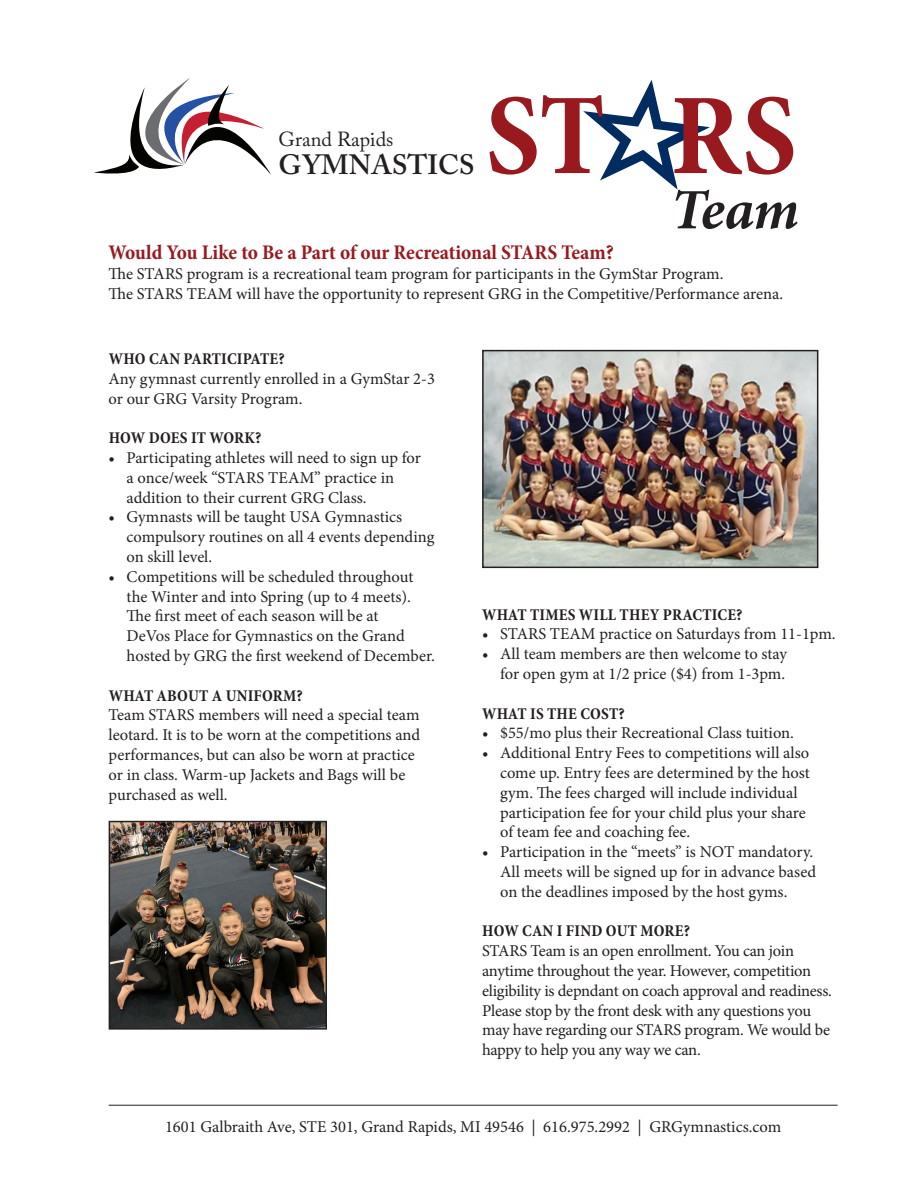
<style>
.page{position:relative;width:918px;height:1188px;background:#fff}
.page>*{position:absolute;margin:0;border:0;box-sizing:border-box;transform-origin:0 0}
.t1{font:italic 700 57.15px "Minion Pro";color:#231f20}
.t2{font:600 27.75px "Adobe Caslon Pro";color:#231f20}
.t3{font:700 condensed 21px "Minion Pro";letter-spacing:-.005em;color:#981a1e}
.t4{font:20.25px "Adobe Caslon Pro";color:#231f20}
.bullet{font:16.5px/19.8px "Minion Pro";letter-spacing:-.005em;color:#231f20}
.t5{font:700 condensed 16.5px "Minion Pro";letter-spacing:.01em;color:#231f20}
</style>
<div class="page">
<svg style="left:490px;top:80px;width:303px;height:110px"></svg>
<svg style="left:94px;top:78px;width:177px;height:97px"></svg>
<img style="left:485px;top:353px;width:330px;height:212px">
<div style="left:482px;top:350px;width:336px;height:218px;border:2px solid #231f20"></div>
<img style="left:112px;top:824px;width:212px;height:203px">
<div style="left:109px;top:821px;width:218px;height:209px;border:2px solid #231f20"></div>
<hr style="left:109px;top:1105px;width:729px;height:1px;background:#231f20">
<p class="t4" style="left:279px;top:127px;width:116px">Grand Rapids</p>
<h2 class="t2" style="left:279px;top:148px;width:197px">GYMNASTICS</h2>
<p class="t1" style="left:671px;top:169px;width:130px">Team</p>
<p class="t3" style="left:109px;top:238px;width:507px">Would You Like to Be a Part of our Recreational STARS Team?</p>
<p class="bullet" style="left:109px;top:264px;width:676px">The STARS program is a recreational team program for participants in the GymStar Program.<br>The STARS TEAM will have the opportunity to represent GRG in the Competitive/Performance arena.</p>
<p class="t5" style="left:109px;top:347px;width:178px">WHO CAN PARTICIPATE?</p>
<p class="bullet" style="left:109px;top:369px;width:328px">Any gymnast currently enrolled in a GymStar 2-3 or our GRG Varsity Program.</p>
<p class="t5" style="left:109px;top:427px;width:154px">HOW DOES IT WORK?</p>
<p class="bullet" style="left:127px;top:448px;width:296px;text-indent:-18px">• Participating athletes will need to sign up for a once/week “STARS TEAM” practice in addition to their current GRG Class.</p>
<p class="bullet" style="left:127px;top:507px;width:309px;text-indent:-18px">• Gymnasts will be taught USA Gymnastics compulsory routines on all 4 events depending on skill level.</p>
<p class="bullet" style="left:127px;top:567px;width:310px;text-indent:-18px">• Competitions will be scheduled throughout the Winter and into Spring (up to 4 meets).<br>The first meet of each season will be at<br>DeVos Place for Gymnastics on the Grand hosted by GRG the first weekend of December.</p>
<p class="t5" style="left:109px;top:684px;width:196px">WHAT ABOUT A UNIFORM?</p>
<p class="bullet" style="left:109px;top:705px;width:313px">Team STARS members will need a special team leotard. It is to be worn at the competitions and performances, but can also be worn at practice or in class. Warm-up Jackets and Bags will be purchased as well.</p>
<p class="t5" style="left:482px;top:603px;width:262px">WHAT TIMES WILL THEY PRACTICE?</p>
<p class="bullet" style="left:482px;top:624px;width:355px">• STARS TEAM practice on Saturdays from 11-1pm.</p>
<p class="bullet" style="left:482px;top:644px;width:307px;text-align:right">• All team members are then welcome to stay for open gym at 1/2 price ($4) from 1-3pm.</p>
<p class="t5" style="left:482px;top:702px;width:144px">WHAT IS THE COST?</p>
<p class="bullet" style="left:482px;top:723px;width:313px">• $55/mo plus their Recreational Class tuition.</p>
<p class="bullet" style="left:500px;top:743px;width:311px;text-indent:-18px">• Additional Entry Fees to competitions will also come up. Entry fees are determined by the host gym. The fees charged will include individual participation fee for your child plus your share of team fee and coaching fee.</p>
<p class="bullet" style="left:500px;top:842px;width:318px;text-indent:-18px">• Participation in the “meets” is NOT mandatory.<br>All meets will be signed up for in advance based on the deadlines imposed by the host gyms.</p>
<p class="t5" style="left:482px;top:920px;width:209px">HOW CAN I FIND OUT MORE?</p>
<p class="bullet" style="left:482px;top:941px;width:351px">STARS Team is an open enrollment. You can join anytime throughout the year. However, competition eligibility is depndant on coach approval and readiness.<br>Please stop by the front desk with any questions you may have regarding our STARS program. We would be happy to help you any way we can.</p>
<p class="bullet" style="left:165px;top:1117px;width:618px">1601 Galbraith Ave, STE 301, Grand Rapids, MI 49546 | 616.975.2992 | GRGymnastics.com</p>
</div>
